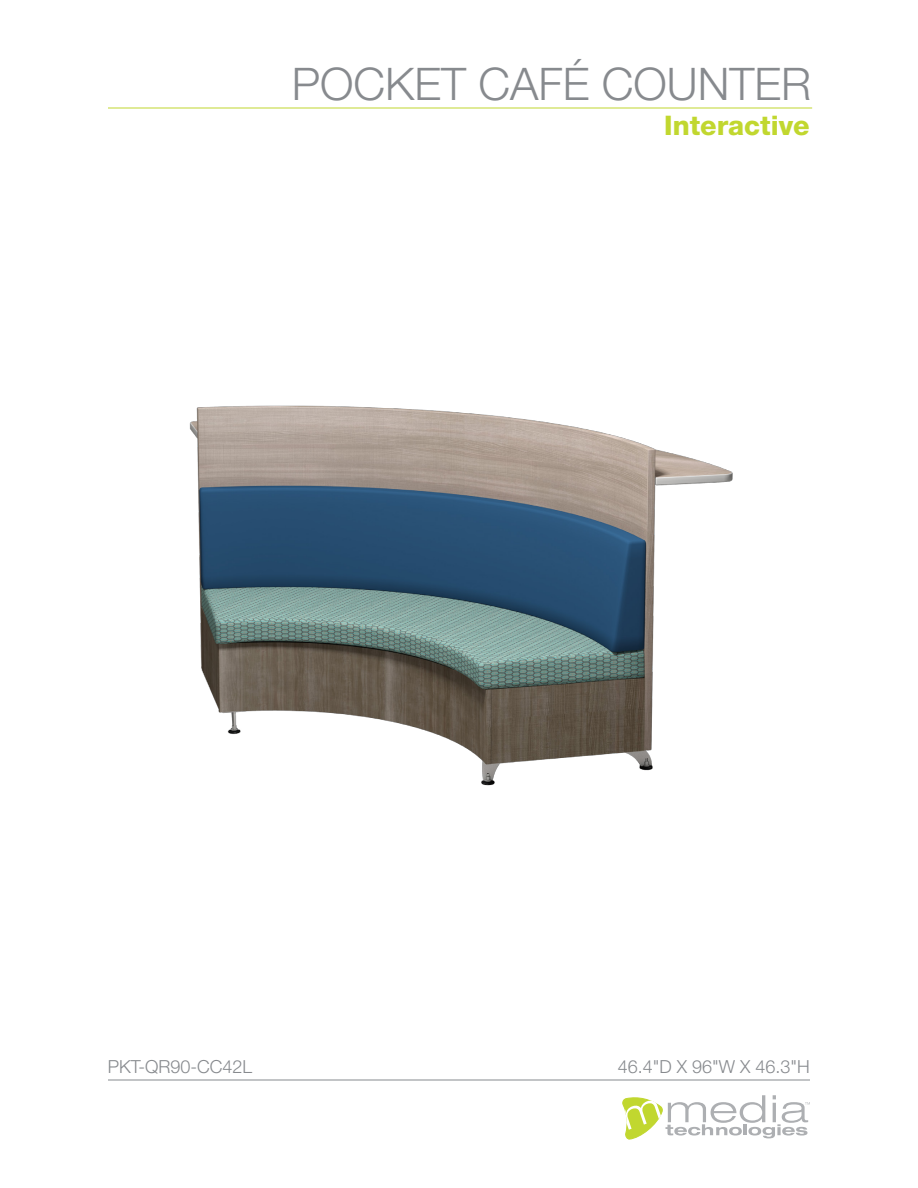
<style>
.page{position:relative;width:918px;height:1188px;background:#fff}
.page>*{position:absolute;margin:0;border:0;box-sizing:border-box;transform-origin:0 0}
.t1{font:300 45px "Helvetica Neue LT Std";color:#878a8e}
.t2{font:800 27px "Helvetica Neue LT Std";color:#c1d72f}
.t3{font:300 18px "Helvetica Neue LT Std";color:#878a8e}
</style>
<div class="page">
<svg style="left:622px;top:1095px;width:188px;height:45px"></svg>
<hr style="left:108px;top:1080px;width:702px;height:1px;background:#878a8e">
<hr style="left:108px;top:108px;width:704px;height:1px;background:#c1d72f">
<img style="left:189px;top:405px;width:544px;height:381px">
<h1 class="t1" style="left:292px;top:56px;width:521px">POCKET CAFÉ COUNTER</h1>
<h2 class="t2" style="left:664px;top:109px;width:147px">Interactive</h2>
<p class="t3" style="left:108px;top:1056px;width:146px">PKT-QR90-CC42L</p>
<p class="t3" style="left:618px;top:1056px;width:194px">46.4"D X 96"W X 46.3"H</p>
</div>
